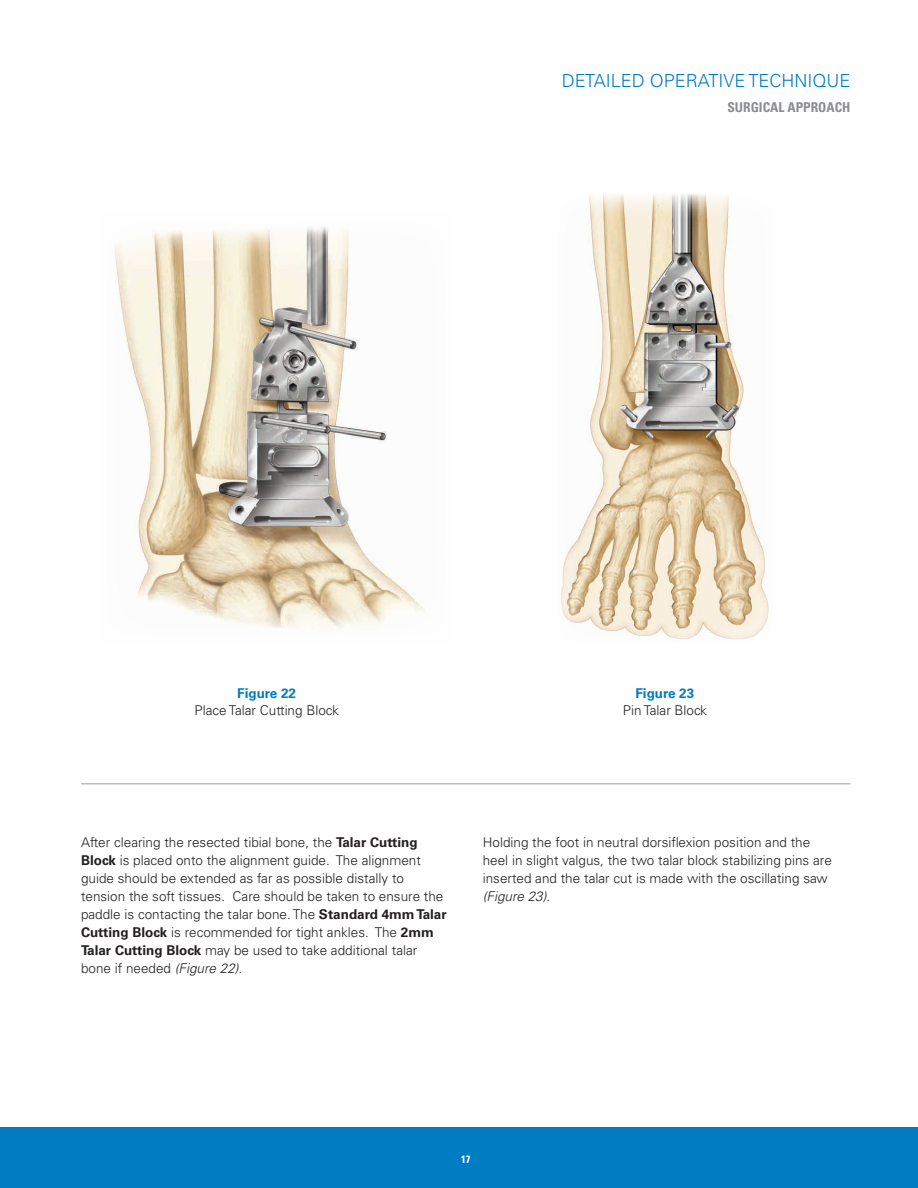
<style>
.page{position:relative;width:918px;height:1188px;background:#fff}
.page>*{position:absolute;margin:0;border:0;box-sizing:border-box;transform-origin:0 0}
.t1{font:300 18px "Univers LT Std";color:#007cc2}
.t2{font:300 13.5px/18px "Univers LT Std";color:#231f20}
.t3{font:700 condensed 13.5px "Univers LT Std";color:#8a8c8f}
.t4{font:700 13.5px "Univers LT Std";color:#007cc2}
.t5{font:700 condensed 10.5px "Univers LT Std";color:#fff}
.s1{font-weight:700}
.s2{font-style:italic}
</style>
<div class="page">
<div style="left:0;top:1127px;width:918px;height:61px;background:#007cc2"></div>
<hr style="left:81px;top:783px;width:769px;height:1px;background:#bcbdc0">
<img style="left:114px;top:226px;width:311px;height:403px">
<img style="left:561px;top:194px;width:208px;height:446px">
<h1 class="t1" style="left:562px;top:70px;width:290px">DETAILED OPERATIVE TECHNIQUE</h1>
<p class="t3" style="left:727px;top:98px;width:125px">SURGICAL APPROACH</p>
<p class="t4" style="left:237px;top:686px;width:60px">Figure 22</p>
<p class="t2" style="left:194px;top:701px;width:146px">Place Talar Cutting Block</p>
<p class="t4" style="left:635px;top:686px;width:60px">Figure 23</p>
<p class="t2" style="left:623px;top:701px;width:86px">Pin Talar Block</p>
<p class="t2" style="left:81px;top:833px;width:367px">After clearing the resected tibial bone, the <span class="s1">Talar Cutting Block</span> is placed onto the alignment guide. The alignment guide should be extended as far as possible distally to tension the soft tissues. Care should be taken to ensure the paddle is contacting the talar bone. The <span class="s1">Standard 4mm Talar Cutting Block</span> is recommended for tight ankles. The <span class="s1">2mm Talar Cutting Block</span> may be used to take additional talar bone if needed <span class="s2">(Figure 22)</span>.</p>
<p class="t2" style="left:483px;top:833px;width:351px">Holding the foot in neutral dorsiflexion position and the heel in slight valgus, the two talar block stabilizing pins are inserted and the talar cut is made with the oscillating saw <span class="s2">(Figure 23)</span>.</p>
<p class="t5" style="left:461px;top:1153px;width:11px">17</p>
</div>
